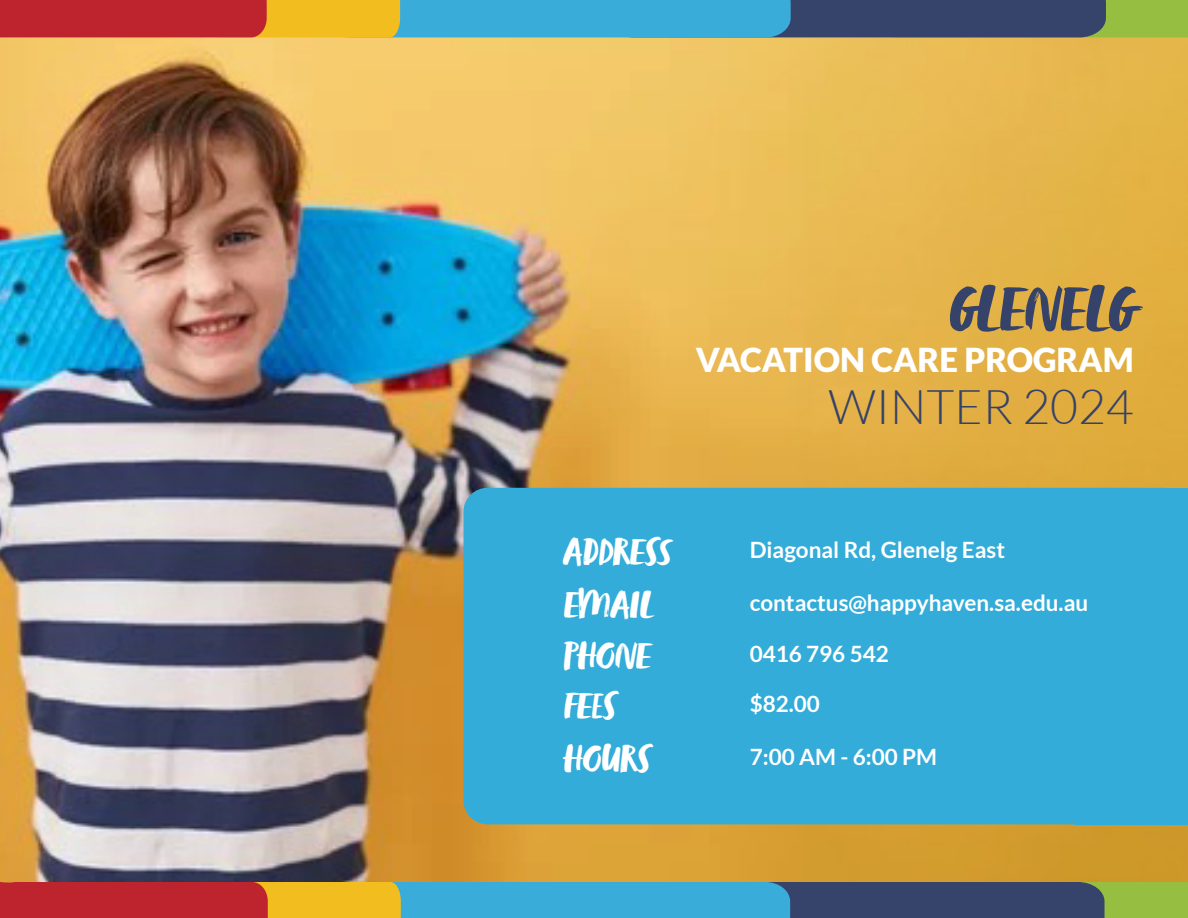
<style>
.page{position:relative;width:1188px;height:918px;background:#fff}
.page>*{position:absolute;margin:0;border:0;box-sizing:border-box;transform-origin:0 0}
.t1{font:66px "Zooja Pro";color:#354269}
.t2{font:300 48px "Lato";color:#354269}
.t3{font:39px "Zooja Pro";color:#fff}
.t4{font:900 33px "Lato";color:#fff}
.t5{font:700 22.5px "Lato";color:#fff}
</style>
<div class="page">
<img style="left:0;top:37px;width:1188px;height:845px">
<div style="left:464px;top:488px;width:724px;height:336px;background:#33acd9;border-radius:24px"></div>
<svg style="left:0;top:0;width:1188px;height:37px;background:#717575"></svg>
<svg style="left:0;top:882px;width:1188px;height:36px;background:#717575"></svg>
<h1 class="t1" style="left:949px;top:269px;width:187px">GLENELG</h1>
<h3 class="t4" style="left:696px;top:341px;width:440px">VACATION CARE PROGRAM</h3>
<h2 class="t2" style="left:828px;top:381px;width:307px">WINTER 2024</h2>
<h3 class="t3" style="left:563px;top:528px;width:109px">ADDRESS</h3>
<p class="t5" style="left:750px;top:537px;width:257px">Diagonal Rd, Glenelg East</p>
<h3 class="t3" style="left:563px;top:581px;width:91px">EMAIL</h3>
<p class="t5" style="left:750px;top:590px;width:340px">contactus@happyhaven.sa.edu.au</p>
<h3 class="t3" style="left:563px;top:632px;width:85px">PHONE</h3>
<p class="t5" style="left:750px;top:641px;width:141px">0416 796 542</p>
<h3 class="t3" style="left:563px;top:682px;width:54px">FEES</h3>
<p class="t5" style="left:750px;top:691px;width:72px">$82.00</p>
<h3 class="t3" style="left:563px;top:735px;width:88px">HOURS</h3>
<p class="t5" style="left:750px;top:744px;width:189px">7:00 AM - 6:00 PM</p>
</div>
